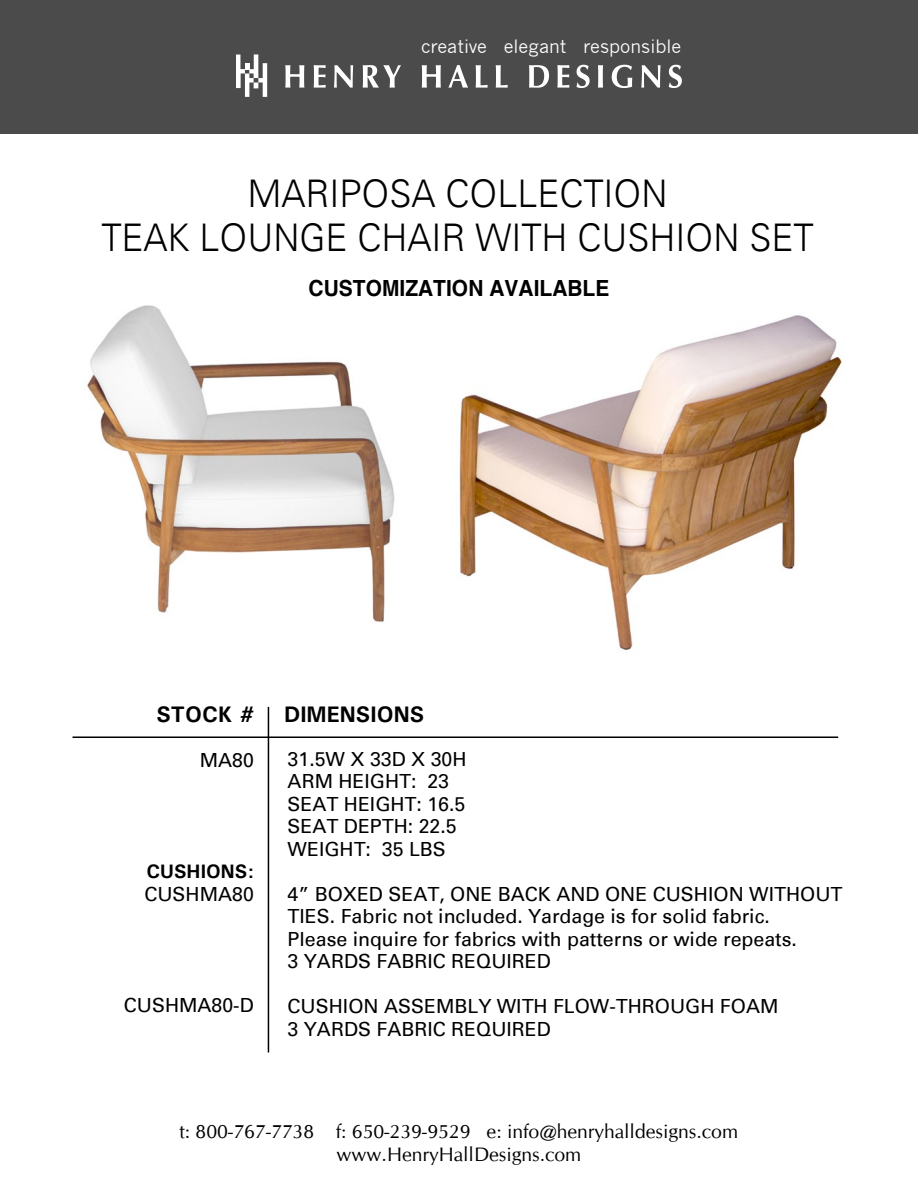
<style>
.page{position:relative;width:918px;height:1188px;background:#fff}
.page>*{position:absolute;margin:0;border:0;box-sizing:border-box;transform-origin:0 0}
.t1{font:300 38.1px/43.2px "Univers";color:#000;text-align:center;scale:.94 1}
.t2{font:700 22.5px "Univers";color:#000}
.t3{font:700 22.2px "Helvetica";color:#000;scale:.94 1}
.t4{font:19.5px/22.5px "Univers";color:#000}
.t5{font:19.5px/23.4px "CG Omega";color:#000;text-align:center}
.t6{font:700 19.5px/22.5px "Univers";color:#000}
.t7{font:18px "News Gothic";color:#fff}
.s1{font-weight:400}
</style>
<div class="page">
<div style="left:0;top:0;width:918px;height:134px;background:#4b4b4b"></div>
<svg style="left:236px;top:54px;width:31px;height:43px"></svg>
<svg style="left:285px;top:65px;width:19px;height:23px"></svg>
<svg style="left:314px;top:65px;width:12px;height:23px"></svg>
<svg style="left:334px;top:65px;width:19px;height:23px"></svg>
<svg style="left:363px;top:65px;width:38px;height:23px"></svg>
<svg style="left:422px;top:65px;width:19px;height:23px"></svg>
<svg style="left:448px;top:65px;width:20px;height:23px"></svg>
<svg style="left:476px;top:65px;width:12px;height:23px"></svg>
<svg style="left:496px;top:65px;width:12px;height:23px"></svg>
<svg style="left:529px;top:65px;width:20px;height:23px"></svg>
<svg style="left:557px;top:65px;width:12px;height:23px"></svg>
<svg style="left:576px;top:65px;width:14px;height:23px"></svg>
<svg style="left:598px;top:65px;width:5px;height:23px"></svg>
<svg style="left:612px;top:65px;width:20px;height:23px"></svg>
<svg style="left:641px;top:65px;width:20px;height:23px"></svg>
<svg style="left:669px;top:65px;width:13px;height:23px"></svg>
<hr style="left:73px;top:736px;width:765px;height:2px;background:#000">
<hr style="left:268px;top:707px;width:1px;height:345px;background:#000">
<img style="left:87px;top:305px;width:308px;height:317px">
<img style="left:459px;top:315px;width:383px;height:335px">
<p class="t7" style="left:421px;top:36px;width:262px">creative elegant responsible</p>
<p class="t1" style="left:101px;top:172px;width:759px">MARIPOSA COLLECTION<br>TEAK LOUNGE CHAIR WITH CUSHION SET</p>
<p class="t3" style="left:309px;top:275px;width:322px">CUSTOMIZATION AVAILABLE</p>
<p class="t2" style="left:156px;top:700px;width:99px">STOCK #</p>
<p class="t2" style="left:284px;top:700px;width:142px">DIMENSIONS</p>
<p class="t4" style="left:288px;top:748px;width:180px">31.5W X 33D X 30H<br>ARM HEIGHT: 23<br>SEAT HEIGHT: 16.5<br>SEAT DEPTH: 22.5<br>WEIGHT: 35 LBS</p>
<p class="t4" style="left:288px;top:883px;width:556px">4” BOXED SEAT, ONE BACK AND ONE CUSHION WITHOUT TIES. Fabric not included. Yardage is for solid fabric.<br>Please inquire for fabrics with patterns or wide repeats.<br>3 YARDS FABRIC REQUIRED</p>
<p class="t4" style="left:288px;top:996px;width:492px">CUSHION ASSEMBLY WITH FLOW-THROUGH FOAM<br>3 YARDS FABRIC REQUIRED</p>
<p class="t4" style="left:200px;top:749px;width:56px">MA80</p>
<p class="t6" style="left:144px;top:860px;width:111px">CUSHIONS:<br><span class="s1">CUSHMA80</span></p>
<p class="t4" style="left:124px;top:994px;width:132px">CUSHMA80-D</p>
<p class="t5" style="left:179px;top:1120px;width:560px">t: 800-767-7738 f: 650-239-9529 e: info@henryhalldesigns.com www.HenryHallDesigns.com</p>
</div>
